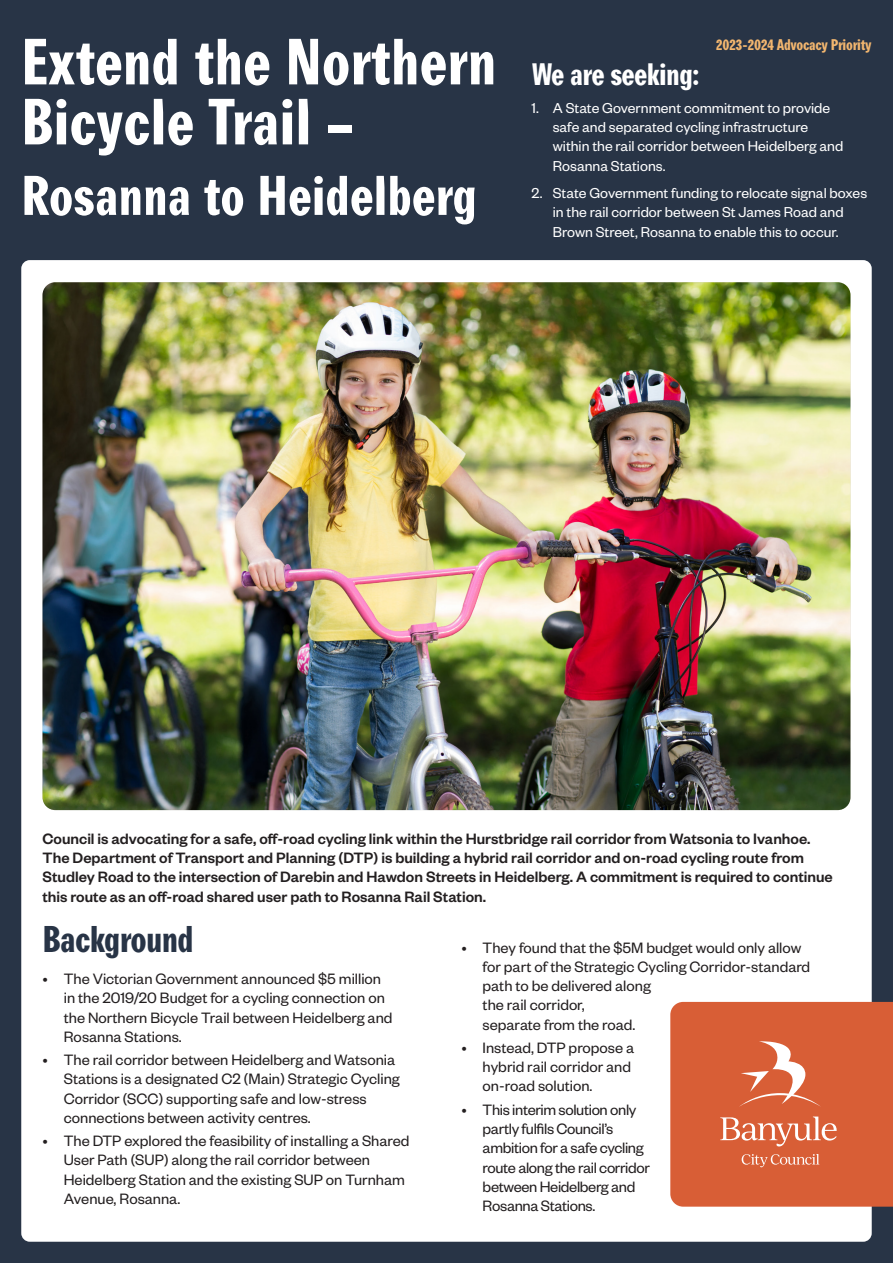
<style>
.page{position:relative;width:893px;height:1263px;background:#283446}
.page>*{position:absolute;margin:0;border:0;box-sizing:border-box;transform-origin:0 0}
.t1{font:63px/60px "Agipo Bold Cond";color:#fff}
.t2{font:54px "Agipo Bold Cond";color:#fff}
.t3{font:36px "Agipo Bold Cond";letter-spacing:-.02em;color:#283446}
.t4{font:30px "Agipo Bold Cond";letter-spacing:-.02em;color:#fff}
.t5{font:16.5px/19.2px "Founders Grotesk";color:#231f20}
.t6{font:500 16.5px/19.2px "Founders Grotesk";color:#231f20}
.t7{font:16.5px/19.2px "Founders Grotesk";letter-spacing:-.02em;color:#231f20}
.t8{font:15.75px/19.2px "Founders Grotesk";color:#fff}
.t9{font:15px "Agipo Bold Cond";letter-spacing:-.02em;color:#f2b66f}
</style>
<div class="page">
<div style="left:21px;top:260px;width:851px;height:982px;background:#fff;border-radius:9px"></div>
<div style="left:670px;top:1002px;width:223px;height:205px;background:#d85e36"></div>
<svg style="left:720px;top:1116px;width:117px;height:30px"></svg>
<svg style="left:742px;top:1154px;width:77px;height:13px"></svg>
<svg style="left:739px;top:1041px;width:82px;height:66px"></svg>
<img style="left:43px;top:282px;width:807px;height:528px">
<p class="t1" style="left:21px;top:27px;width:477px">Extend the Northern<br>Bicycle Trail –</p>
<p class="t2" style="left:21px;top:154px;width:457px">Rosanna to Heidelberg</p>
<p class="t9" style="left:716px;top:33px;width:158px">2023-2024 Advocacy Priority</p>
<p class="t4" style="left:531px;top:51px;width:169px">We are seeking:</p>
<p class="t8" style="left:553px;top:97px;width:292px;text-indent:-21px">1. A State Government commitment to provide safe and separated cycling infrastructure within the rail corridor between Heidelberg and Rosanna Stations.</p>
<p class="t8" style="left:531px;top:183px;width:337px;text-align:center">2. State Government funding to relocate signal boxes in the rail corridor between St James Road and<br>Brown Street, Rosanna to enable this to occur.</p>
<p class="t6" style="left:43px;top:828px;width:792px">Council is advocating for a safe, off-road cycling link within the Hurstbridge rail corridor from Watsonia to Ivanhoe.<br>The Department of Transport and Planning (DTP) is building a hybrid rail corridor and on-road cycling route from Studley Road to the intersection of Darebin and Hawdon Streets in Heidelberg. A commitment is required to continue this route as an off-road shared user path to Rosanna Rail Station.</p>
<p class="t3" style="left:43px;top:911px;width:153px">Background</p>
<p class="t5" style="left:64px;top:968px;width:330px;text-indent:-21px">• The Victorian Government announced $5 million in the 2019/20 Budget for a cycling connection on the Northern Bicycle Trail between Heidelberg and Rosanna Stations.</p>
<p class="t5" style="left:64px;top:1049px;width:338px;text-indent:-21px">• The rail corridor between Heidelberg and Watsonia Stations is a designated C2 (Main) Strategic Cycling Corridor (SCC) supporting safe and low-stress connections between activity centres.</p>
<p class="t5" style="left:64px;top:1130px;width:347px;text-indent:-21px">• The DTP explored the feasibility of installing a Shared User Path (SUP) along the rail corridor between Heidelberg Station and the existing SUP on Turnham Avenue, Rosanna.</p>
<p class="t5" style="left:483px;top:937px;width:329px;text-indent:-21px">• They found that the $5M budget would only allow for part of the Strategic Cycling Corridor-standard path to be delivered along<br>the rail corridor,<br>separate from the road.</p>
<p class="t5" style="left:483px;top:1037px;width:153px;text-indent:-21px">• Instead, DTP propose a hybrid rail corridor and on-road solution.</p>
<p class="t7" style="left:483px;top:1099px;width:169px;text-indent:-21px">• This interim solution only partly fulfils Council’s ambition for a safe cycling route along the rail corridor between Heidelberg and<br>Rosanna Stations.</p>
</div>
